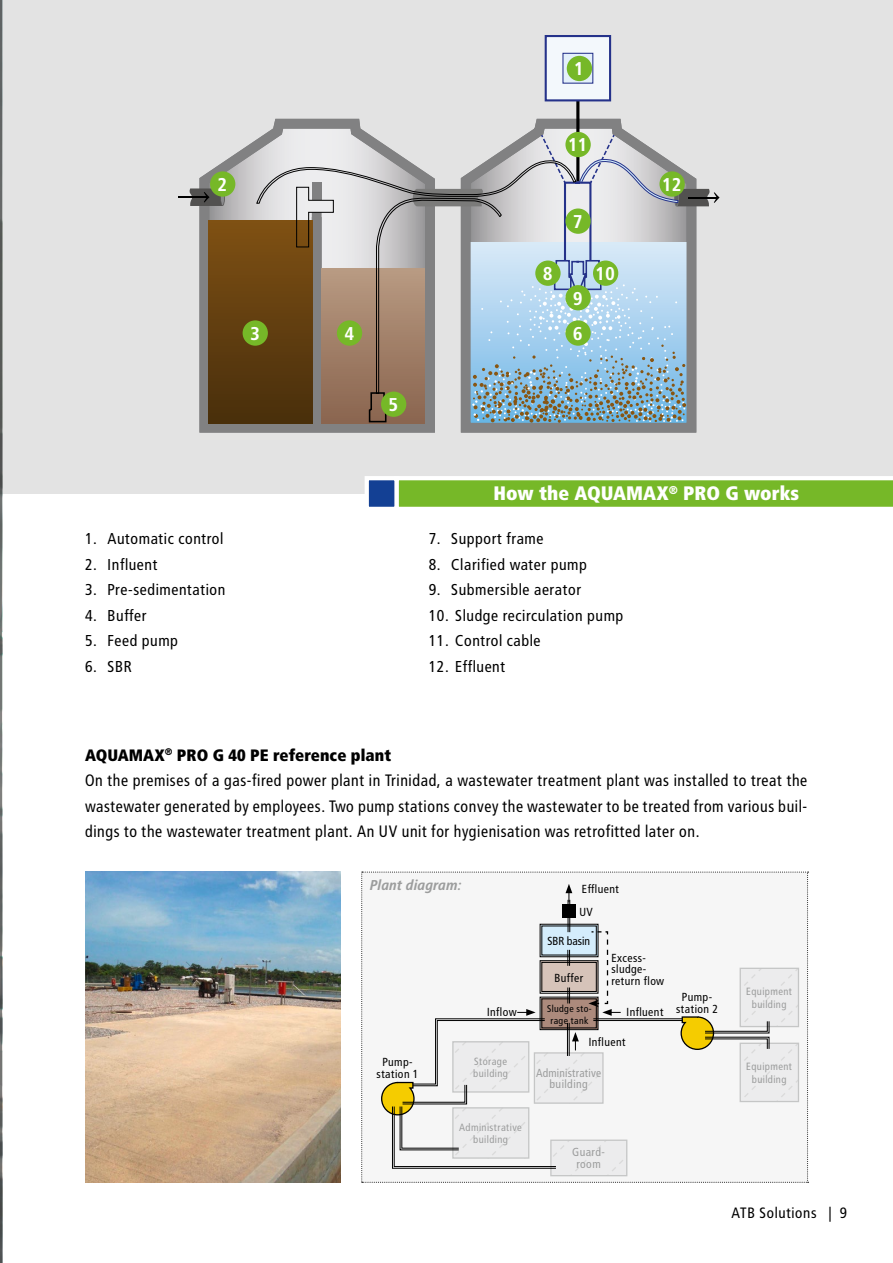
<style>
.page{position:relative;width:893px;height:1263px;background:#fff}
.page>*{position:absolute;margin:0;border:0;box-sizing:border-box;transform-origin:0 0}
.t1{font:19.5px "BVG Fett";color:#fff}
.t2{font:18.45px "BVG Hfett";color:#fff}
.t3{font:16.5px/25.5px "BVG Normal";color:#000;text-align:justify;scale:.96 1}
.t4{font:16.5px "BVG Fett";color:#000}
.t5{font:15.75px "BVG Normal";color:#000}
.t6{font:15px "BVG Normal";letter-spacing:.005em;color:#000}
.t7{font:14.25px "BVG Hfett Kursiv";color:#9c9d9d}
.t8{font:11.7px/11.7px "BVG Normal";color:#000;text-align:center}
.t9{font:11.7px/11.7px "BVG Normal";letter-spacing:-.015em;color:#9c9d9d;text-align:center}
.t10{font:11.7px "BVG Normal";letter-spacing:-.04em;color:#000}
.t11{font:10.5px/12.6px "BVG Normal";color:#9c9d9d;text-align:center}
.t12{font:9.75px/11.7px "BVG Normal";color:#000;text-align:center}
</style>
<div class="page">
<div style="left:0;top:0;width:893px;height:493px;background:#e3e3e3"></div>
<svg style="left:460px;top:114px;width:237px;height:319px"></svg>
<hr style="left:576px;top:100px;width:3px;height:82px;background:#000">
<div style="left:545px;top:35px;width:66px;height:66px;background:#f3f8fc;border:2px solid #25328a"></div>
<svg style="left:562px;top:53px;width:31px;height:31px"></svg>
<svg style="left:199px;top:119px;width:236px;height:314px"></svg>
<hr style="left:179px;top:196px;width:28px;height:2px;background:#000">
<svg style="left:189px;top:188px;width:36px;height:18px"></svg>
<div style="left:209px;top:220px;width:103px;height:203px;background:linear-gradient(to bottom,#7f5114,#482f0c)"></div>
<svg style="left:256px;top:133px;width:464px;height:290px"></svg>
<div style="left:567px;top:56px;width:25px;height:25px;background:#76b828;border-radius:50%"></div>
<div style="left:210px;top:171px;width:25px;height:26px;background:#76b828;border-radius:50%"></div>
<div style="left:243px;top:320px;width:25px;height:26px;background:#76b828;border-radius:50%"></div>
<div style="left:337px;top:320px;width:25px;height:26px;background:#76b828;border-radius:50%"></div>
<div style="left:381px;top:392px;width:25px;height:25px;background:#76b828;border-radius:50%"></div>
<div style="left:565px;top:320px;width:26px;height:26px;background:#76b828;border-radius:50%"></div>
<div style="left:565px;top:208px;width:26px;height:26px;background:#76b828;border-radius:50%"></div>
<div style="left:535px;top:261px;width:26px;height:25px;background:#76b828;border-radius:50%"></div>
<div style="left:593px;top:261px;width:25px;height:25px;background:#76b828;border-radius:50%"></div>
<div style="left:565px;top:132px;width:26px;height:25px;background:#76b828;border-radius:50%"></div>
<div style="left:659px;top:171px;width:26px;height:26px;background:#76b828;border-radius:50%"></div>
<div style="left:565px;top:285px;width:26px;height:25px;background:#76b828;border-radius:50%"></div>
<img style="left:85px;top:872px;width:255px;height:310px">
<hr style="left:0;top:0;width:2px;height:1263px;background:#000">
<svg style="left:361px;top:872px;width:448px;height:311px"></svg>
<div style="left:562px;top:904px;width:14px;height:14px;background:#000"></div>
<svg style="left:362px;top:476px;width:531px;height:31px;background:#88be4f"></svg>
<p class="t2" style="left:575px;top:58px;width:11px">1</p>
<p class="t2" style="left:218px;top:174px;width:11px">2</p>
<p class="t2" style="left:250px;top:323px;width:11px">3</p>
<p class="t2" style="left:345px;top:323px;width:11px">4</p>
<p class="t5" style="left:85px;top:529px;width:140px">1. Automatic control</p>
<p class="t5" style="left:85px;top:555px;width:75px">2. Influent</p>
<p class="t5" style="left:85px;top:580px;width:142px">3. Pre-sedimentation</p>
<p class="t5" style="left:85px;top:606px;width:63px">4. Buffer</p>
<p class="t5" style="left:85px;top:631px;width:95px">5. Feed pump</p>
<p class="t5" style="left:85px;top:657px;width:49px">6. SBR</p>
<p class="t2" style="left:389px;top:394px;width:11px">5</p>
<p class="t2" style="left:568px;top:134px;width:21px">11</p>
<p class="t2" style="left:573px;top:211px;width:11px">7</p>
<p class="t2" style="left:543px;top:263px;width:11px">8</p>
<p class="t2" style="left:596px;top:263px;width:21px">10</p>
<p class="t2" style="left:573px;top:287px;width:11px">9</p>
<p class="t2" style="left:573px;top:323px;width:11px">6</p>
<p class="t2" style="left:662px;top:174px;width:21px">12</p>
<p class="t1" style="left:493px;top:482px;width:307px">How the AQUAMAX<sup>®</sup> PRO G works</p>
<p class="t5" style="left:429px;top:529px;width:117px">7. Support frame</p>
<p class="t5" style="left:429px;top:555px;width:160px">8. Clarified water pump</p>
<p class="t5" style="left:429px;top:580px;width:154px">9. Submersible aerator</p>
<p class="t5" style="left:429px;top:606px;width:197px">10. Sludge recirculation pump</p>
<p class="t5" style="left:429px;top:631px;width:114px">11. Control cable</p>
<p class="t5" style="left:429px;top:657px;width:78px">12. Effluent</p>
<p class="t4" style="left:85px;top:745px;width:308px">AQUAMAX<sup>®</sup> PRO G 40 PE reference plant</p>
<p class="t3" style="left:85px;top:768px;width:754px">On the premises of a gas-fired power plant in Trinidad, a wastewater treatment plant was installed to treat the wastewater generated by employees. Two pump stations convey the wastewater to be treated from various buil&shy;dings to the wastewater treatment plant. An UV unit for hygienisation was retrofitted later on.</p>
<p class="t7" style="left:369px;top:877px;width:93px">Plant diagram:</p>
<p class="t8" style="left:582px;top:883px;width:39px">Effluent</p>
<p class="t8" style="left:579px;top:906px;width:15px">UV</p>
<p class="t8" style="left:377px;top:1057px;width:44px">Pump&shy;station 1</p>
<p class="t10" style="left:547px;top:934px;width:45px">SBR basin</p>
<p class="t8" style="left:554px;top:972px;width:31px">Buffer</p>
<p class="t8" style="left:611px;top:952px;width:55px;text-align:left">Excess&shy;sludge&shy;return flow</p>
<p class="t12" style="left:547px;top:1003px;width:45px">Sludge sto&shy;rage tank</p>
<p class="t8" style="left:487px;top:1006px;width:32px">Inflow</p>
<p class="t8" style="left:626px;top:1006px;width:39px">Influent</p>
<p class="t8" style="left:589px;top:1036px;width:39px">Influent</p>
<p class="t8" style="left:676px;top:991px;width:44px">Pump&shy;station 2</p>
<p class="t11" style="left:746px;top:985px;width:48px">Equipment building</p>
<p class="t11" style="left:473px;top:1055px;width:37px;text-align:left">Storage building</p>
<p class="t11" style="left:746px;top:1060px;width:48px">Equipment building</p>
<p class="t9" style="left:536px;top:1067px;width:67px">Administrative building</p>
<p class="t11" style="left:459px;top:1121px;width:65px">Administrative building</p>
<p class="t9" style="left:572px;top:1147px;width:35px">Guard&shy;room</p>
<p class="t6" style="left:732px;top:1204px;width:117px">ATB Solutions | 9</p>
</div>
